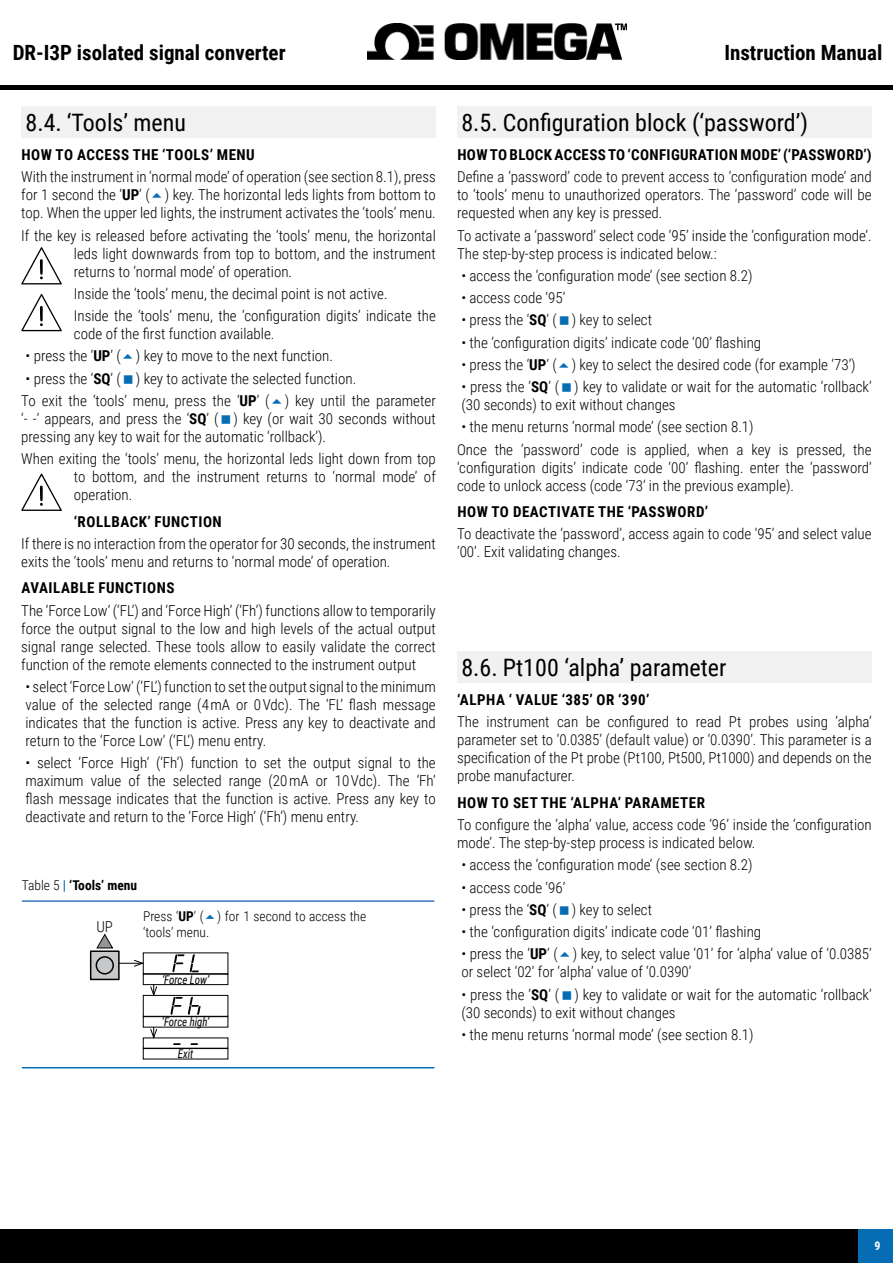
<style>
.page{position:relative;width:893px;height:1263px;background:#fff}
.page>*{position:absolute;margin:0;border:0;box-sizing:border-box;transform-origin:0 0}
.t1{font:24px "Roboto Condensed";color:#000}
.t2{font:700 21px "Roboto Condensed";color:#000}
.t3{font:300 15px/18px "Roboto Condensed";color:#000}
.t4{font:700 15px "Roboto Condensed";letter-spacing:.035em;color:#000}
.t5{font:300 13.5px/16.2px "Roboto Condensed";color:#000}
.t6{font:700 13.5px "Roboto Condensed";color:#000}
.t7{font:italic 12px "Roboto Condensed";color:#000;scale:.9 1}
.t8{font:700 12px "Roboto Condensed";color:#fff}
.s1{font-weight:700}
.s2{font-weight:300}
.s3{color:#066cb4}
</style>
<div class="page">
<hr style="left:0;top:85px;width:893px;height:4px;background:#000">
<div style="left:0;top:1230px;width:893px;height:33px;background:#000"></div>
<div style="left:859px;top:1230px;width:34px;height:33px;background:#066cb4"></div>
<img style="left:368px;top:24px;width:259px;height:36px">
<div style="left:21px;top:106px;width:415px;height:32px;background:#f1f1f2"></div>
<svg style="left:89px;top:951px;width:140px;height:109px"></svg>
<hr style="left:22px;top:900px;width:412px;height:2px;background:#3675b9">
<hr style="left:22px;top:1067px;width:412px;height:1px;background:#066cb4">
<div style="left:90px;top:950px;width:30px;height:30px;background:#c7c8ca;border:2px solid #000"></div>
<div style="left:96px;top:956px;width:18px;height:18px;border:2px solid #000;border-radius:50%"></div>
<svg style="left:96px;top:933px;width:18px;height:16px"></svg>
<div style="left:143px;top:974px;width:85px;height:11px;border:1px solid #000"></div>
<svg style="left:190px;top:955px;width:9px;height:17px"></svg>
<svg style="left:172px;top:955px;width:12px;height:17px"></svg>
<div style="left:143px;top:953px;width:85px;height:21px;border:1px solid #000"></div>
<svg style="left:170px;top:997px;width:31px;height:17px"></svg>
<div style="left:143px;top:995px;width:85px;height:21px;border:1px solid #000"></div>
<div style="left:143px;top:1016px;width:85px;height:11px;border:1px solid #000"></div>
<svg style="left:190px;top:1043px;width:8px;height:2px"></svg>
<svg style="left:173px;top:1043px;width:8px;height:2px"></svg>
<div style="left:143px;top:1048px;width:85px;height:11px;border:1px solid #000"></div>
<svg style="left:150px;top:985px;width:7px;height:11px"></svg>
<svg style="left:150px;top:1027px;width:7px;height:11px"></svg>
<svg style="left:119px;top:960px;width:25px;height:7px"></svg>
<div style="left:457px;top:106px;width:415px;height:32px;background:#f1f1f2"></div>
<div style="left:457px;top:651px;width:415px;height:32px;background:#f1f1f2"></div>
<svg style="left:21px;top:294px;width:41px;height:38px"></svg>
<svg style="left:21px;top:247px;width:41px;height:38px"></svg>
<svg style="left:21px;top:473px;width:41px;height:38px"></svg>
<h2 class="t2" style="left:13px;top:38px;width:274px">DR-I3P isolated signal converter</h2>
<h2 class="t2" style="left:724px;top:38px;width:159px">Instruction Manual</h2>
<h1 class="t1" style="left:26px;top:106px;width:162px">8.4. ‘Tools’ menu</h1>
<p class="t4" style="left:22px;top:144px;width:235px">HOW TO ACCESS THE ‘TOOLS’ MENU</p>
<p class="t3" style="left:21px;top:167px;width:416px;text-align:justify">With the instrument in ‘normal mode’ of operation (see section 8.1), press for 1 second the ‘<span class="s1">UP</span>’ ( ) key. The horizontal leds lights from bottom to top. When the upper led lights, the instrument activates the ‘tools’ menu.</p>
<p class="t3" style="left:74px;top:226px;width:363px;text-align:justify;text-indent:-53px">If the key is released before activating the ‘tools’ menu, the horizontal leds light downwards from top to bottom, and the instrument returns to ‘normal mode’ of operation.</p>
<p class="t3" style="left:74px;top:282px;width:363px;line-height:22.2px">Inside the ‘tools’ menu, the decimal point is not active.<br>Inside the ‘tools’ menu, the ‘configuration digits’ indicate the</p>
<p class="t3" style="left:74px;top:324px;width:202px">code of the first function available.</p>
<p class="t3" style="left:26px;top:346px;width:309px">• press the ‘<span class="s1">UP</span>’ ( ) key to move to the next function.</p>
<p class="t3" style="left:21px;top:367px;width:416px;line-height:22.2px">• press the ‘<span class="s1">SQ</span>’ ( ) key to activate the selected function.<br>To exit the ‘tools’ menu, press the ‘<span class="s1">UP</span>’ ( ) key until the parameter</p>
<p class="t3" style="left:21px;top:409px;width:416px">‘- -’ appears, and press the ‘<span class="s1">SQ</span>’ ( ) key (or wait 30 seconds without pressing any key to wait for the automatic ‘rollback’).</p>
<p class="t3" style="left:74px;top:449px;width:363px;text-align:justify;text-indent:-53px">When exiting the ‘tools’ menu, the horizontal leds light down from top to bottom, and the instrument returns to ‘normal mode’ of operation.</p>
<p class="t4" style="left:74px;top:511px;width:149px">‘ROLLBACK’ FUNCTION</p>
<p class="t3" style="left:21px;top:534px;width:416px">If there is no interaction from the operator for 30 seconds, the instrument exits the ‘tools’ menu and returns to ‘normal mode’ of operation.</p>
<p class="t4" style="left:22px;top:577px;width:154px">AVAILABLE FUNCTIONS</p>
<p class="t3" style="left:21px;top:601px;width:416px;text-align:justify">The ‘Force Low’ (‘FL’) and ‘Force High’ (‘Fh’) functions allow to temporarily force the output signal to the low and high levels of the actual output signal range selected. These tools allow to easily validate the correct function of the remote elements connected to the instrument output</p>
<p class="t3" style="left:25px;top:677px;width:412px;text-align:justify">• select ‘Force Low’ (‘FL’) function to set the output signal to the minimum value of the selected range (4 mA or 0 Vdc). The ‘FL’ flash message indicates that the function is active. Press any key to deactivate and return to the ‘Force Low’ (‘FL’) menu entry.</p>
<p class="t3" style="left:25px;top:753px;width:412px;text-align:justify">• select ‘Force High’ (‘Fh’) function to set the output signal to the maximum value of the selected range (20 mA or 10 Vdc). The ‘Fh’ flash message indicates that the function is active. Press any key to deactivate and return to the ‘Force High’ (‘Fh’) menu entry.</p>
<p class="t6" style="left:22px;top:876px;width:117px"><span class="s2">Table 5</span> <span class="s3">|</span> ‘Tools’ menu</p>
<p class="t3" style="left:96px;top:917px;width:18px">UP</p>
<p class="t5" style="left:143px;top:907px;width:225px">Press ‘<span class="s1">UP</span>’ ( ) for 1 second to access the ‘tools’ menu.</p>
<p class="t7" style="left:162px;top:971px;width:54px">‘Force Low’</p>
<p class="t7" style="left:162px;top:1014px;width:54px">‘Force high’</p>
<p class="t7" style="left:178px;top:1045px;width:19px">Exit</p>
<h1 class="t1" style="left:461px;top:106px;width:348px">8.5. Configuration block (‘password’)</h1>
<p class="t4" style="left:457px;top:144px;width:416px">HOW TO BLOCK ACCESS TO ‘CONFIGURATION MODE’ (‘PASSWORD’)</p>
<p class="t3" style="left:457px;top:167px;width:416px;text-align:justify">Define a ‘password’ code to prevent access to ‘configuration mode’ and to ‘tools’ menu to unauthorized operators. The ‘password’ code will be requested when any key is pressed.</p>
<p class="t3" style="left:457px;top:226px;width:416px">To activate a ‘password’ select code ‘95’ inside the ‘configuration mode’.<br>The step-by-step process is indicated below.:</p>
<p class="t3" style="left:461px;top:266px;width:293px">• access the ‘configuration mode’ (see section 8.2)</p>
<p class="t3" style="left:461px;top:288px;width:106px">• access code ‘95’</p>
<p class="t3" style="left:461px;top:310px;width:192px">• press the ‘<span class="s1">SQ</span>’ ( ) key to select</p>
<p class="t3" style="left:461px;top:333px;width:301px">• the ‘configuration digits’ indicate code ‘00’ flashing</p>
<p class="t3" style="left:461px;top:355px;width:396px">• press the ‘<span class="s1">UP</span>’ ( ) key to select the desired code (for example ‘73’)</p>
<p class="t3" style="left:461px;top:377px;width:412px">• press the ‘<span class="s1">SQ</span>’ ( ) key to validate or wait for the automatic ‘rollback’ (30 seconds) to exit without changes</p>
<p class="t3" style="left:457px;top:415px;width:416px;line-height:22.2px">• the menu returns ‘normal mode’ (see section 8.1)<br>Once the ‘password’ code is applied, when a key is pressed, the</p>
<p class="t3" style="left:457px;top:458px;width:416px">‘configuration digits’ indicate code ‘00’ flashing. enter the ‘password’ code to unlock access (code ‘73’ in the previous example).</p>
<p class="t4" style="left:457px;top:501px;width:252px">HOW TO DEACTIVATE THE ‘PASSWORD’</p>
<p class="t3" style="left:457px;top:524px;width:416px">To deactivate the ‘password’, access again to code ‘95’ and select value ‘00’. Exit validating changes.</p>
<h1 class="t1" style="left:461px;top:651px;width:266px">8.6. Pt100 ‘alpha’ parameter</h1>
<p class="t4" style="left:457px;top:689px;width:194px">‘ALPHA ‘ VALUE ‘385’ OR ‘390’</p>
<p class="t3" style="left:457px;top:712px;width:416px;text-align:justify">The instrument can be configured to read Pt probes using ‘alpha’ parameter set to ‘0.0385’ (default value) or ‘0.0390’. This parameter is a specification of the Pt probe (Pt100, Pt500, Pt1000) and depends on the probe manufacturer.</p>
<p class="t4" style="left:457px;top:792px;width:249px">HOW TO SET THE ‘ALPHA’ PARAMETER</p>
<p class="t3" style="left:457px;top:815px;width:416px">To configure the ‘alpha’ value, access code ‘96’ inside the ‘configuration mode’. The step-by-step process is indicated below.</p>
<p class="t3" style="left:461px;top:855px;width:293px">• access the ‘configuration mode’ (see section 8.2)</p>
<p class="t3" style="left:461px;top:878px;width:106px">• access code ‘96’</p>
<p class="t3" style="left:461px;top:900px;width:192px">• press the ‘<span class="s1">SQ</span>’ ( ) key to select</p>
<p class="t3" style="left:461px;top:922px;width:301px">• the ‘configuration digits’ indicate code ‘01’ flashing</p>
<p class="t3" style="left:461px;top:944px;width:412px">• press the ‘<span class="s1">UP</span>’ ( ) key, to select value ‘01’ for ‘alpha’ value of ‘0.0385’ or select ‘02’ for ‘alpha’ value of ‘0.0390’</p>
<p class="t3" style="left:461px;top:985px;width:412px">• press the ‘<span class="s1">SQ</span>’ ( ) key to validate or wait for the automatic ‘rollback’ (30 seconds) to exit without changes</p>
<p class="t3" style="left:461px;top:1025px;width:294px">• the menu returns ‘normal mode’ (see section 8.1)</p>
<p class="t8" style="left:874px;top:1237px;width:8px">9</p>
</div>
